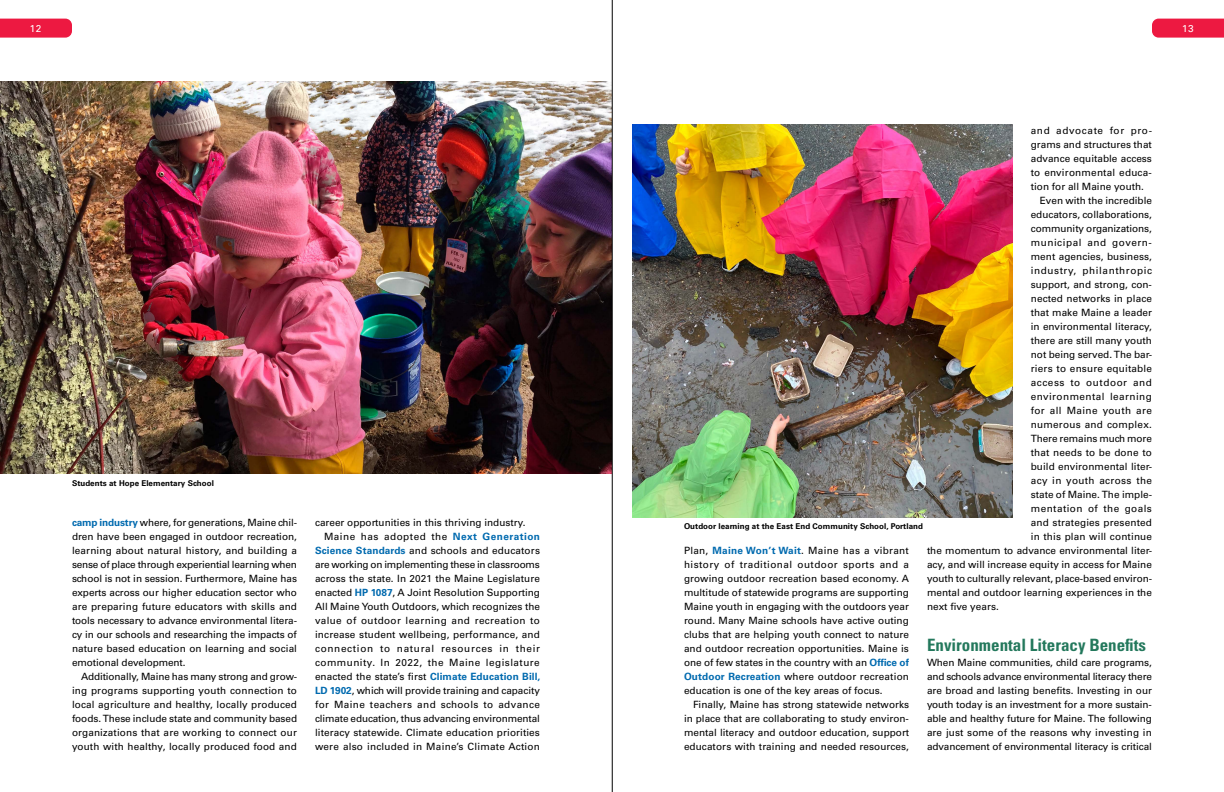
<style>
.page{position:relative;width:1224px;height:792px;background:#fff}
.page>*{position:absolute;margin:0;border:0;box-sizing:border-box;transform-origin:0 0}
.t1{font:700 condensed 17px "Univers LT Pro";color:#23785c}
.t2{font:10px/14px "Univers LT Pro 55 Roman";letter-spacing:.005em;color:#000;text-align:justify}
.t3{font:10px "Univers LT Pro 55 Roman";letter-spacing:.035em;color:#000}
.t4{font:10px "Univers LT Pro 55 Roman";letter-spacing:.045em;color:#000}
.t5{font:10px "Univers LT Pro 55 Roman";letter-spacing:-.015em;color:#000}
.t6{font:10px "Univers LT Pro 55 Roman";letter-spacing:.05em;color:#000}
.t7{font:10px "Univers LT Pro 55 Roman";letter-spacing:.065em;color:#000}
.t8{font:10px "Univers LT Pro 55 Roman";letter-spacing:.055em;color:#000}
.t9{font:10px "Univers LT Pro 55 Roman";letter-spacing:.06em;color:#000}
.t10{font:10px "Univers LT Pro 55 Roman";color:#fff}
.t11{font:700 8px "Univers LT Pro 65";letter-spacing:.005em;color:#000}
.s1{font-family:"Univers LT Pro 65";font-weight:700;color:#006aaf}
</style>
<div class="page">
<img style="left:0;top:82px;width:612px;height:392px">
<img style="left:632px;top:125px;width:381px;height:392px">
<svg style="left:1152px;top:19px;width:72px;height:19px"></svg>
<svg style="left:0;top:19px;width:72px;height:19px"></svg>
<hr style="left:612px;top:0;width:1px;height:792px;background:#000">
<p class="t10" style="left:30px;top:21px;width:13px">12</p>
<p class="t10" style="left:1182px;top:21px;width:13px">13</p>
<p class="t11" style="left:72px;top:477px;width:143px">Students at Hope Elementary School</p>
<p class="t2" style="left:72px;top:515px;width:227px"><span class="s1">camp industry</span> where, for generations, Maine chil&shy;dren have been engaged in outdoor recreation, learning about natural history, and building a sense of place through experiential learning when school is not in session. Furthermore, Maine has experts across our higher education sector who are preparing future educators with skills and tools necessary to advance environmental litera&shy;cy in our schools and researching the impacts of nature based education on learning and social emotional development.</p>
<p class="t2" style="left:72px;top:669px;width:227px;text-indent:9px">Additionally, Maine has many strong and grow&shy;ing programs supporting youth connection to local agriculture and healthy, locally produced foods. These include state and community based organizations that are working to connect our youth with healthy, locally produced food and</p>
<p class="t2" style="left:315px;top:515px;width:212px">career opportunities in this thriving industry.</p>
<p class="t4" style="left:324px;top:530px;width:218px">Maine has adopted the <span class="s1">Next Generation</span></p>
<p class="t2" style="left:315px;top:543px;width:227px"><span class="s1">Science Standards</span> and schools and educators</p>
<p class="t5" style="left:315px;top:558px;width:226px">are working on implementing these in classrooms</p>
<p class="t2" style="left:315px;top:571px;width:226px">across the state. In 2021 the Maine Legislature</p>
<p class="t2" style="left:315px;top:585px;width:227px">enacted <span class="s1">HP 1087</span>, A Joint Resolution Supporting</p>
<p class="t2" style="left:315px;top:599px;width:227px">All Maine Youth Outdoors, which recognizes the</p>
<p class="t3" style="left:315px;top:614px;width:227px">value of outdoor learning and recreation to</p>
<p class="t2" style="left:315px;top:627px;width:226px">increase student wellbeing, performance, and</p>
<p class="t7" style="left:315px;top:642px;width:227px">connection to natural resources in their</p>
<p class="t4" style="left:315px;top:656px;width:226px">community. In 2022, the Maine legislature</p>
<p class="t2" style="left:315px;top:669px;width:227px">enacted the state’s first <span class="s1">Climate Education Bill,</span></p>
<p class="t2" style="left:315px;top:683px;width:227px"><span class="s1">LD 1902</span>, which will provide training and capacity</p>
<p class="t3" style="left:315px;top:698px;width:227px">for Maine teachers and schools to advance</p>
<p class="t5" style="left:315px;top:712px;width:226px">climate education, thus advancing environmental</p>
<p class="t2" style="left:315px;top:725px;width:226px">literacy statewide. Climate education priorities</p>
<p class="t2" style="left:315px;top:739px;width:227px">were also included in Maine’s Climate Action</p>
<p class="t9" style="left:1031px;top:124px;width:123px">and advocate for pro-</p>
<p class="t2" style="left:1031px;top:137px;width:123px">grams and structures that</p>
<p class="t2" style="left:1031px;top:151px;width:123px">advance equitable access</p>
<p class="t2" style="left:1031px;top:165px;width:123px">to environmental educa-</p>
<p class="t2" style="left:1031px;top:179px;width:115px">tion for all Maine youth.</p>
<p class="t2" style="left:1040px;top:193px;width:114px">Even with the incredible</p>
<p class="t2" style="left:1031px;top:207px;width:123px">educators, collaborations,</p>
<p class="t2" style="left:1031px;top:221px;width:123px">community organizations,</p>
<p class="t6" style="left:1031px;top:236px;width:123px">municipal and govern-</p>
<p class="t2" style="left:1031px;top:249px;width:123px">ment agencies, business,</p>
<p class="t8" style="left:1031px;top:264px;width:123px">industry, philanthropic</p>
<p class="t2" style="left:1031px;top:277px;width:123px">support, and strong, con-</p>
<p class="t2" style="left:1031px;top:291px;width:123px">nected networks in place</p>
<p class="t2" style="left:1031px;top:305px;width:123px">that make Maine a leader</p>
<p class="t2" style="left:1031px;top:319px;width:123px">in environmental literacy,</p>
<p class="t2" style="left:1031px;top:333px;width:123px">there are still many youth</p>
<p class="t2" style="left:1031px;top:347px;width:123px">not being served. The bar-</p>
<p class="t2" style="left:1031px;top:361px;width:123px">riers to ensure equitable</p>
<p class="t6" style="left:1031px;top:376px;width:123px">access to outdoor and</p>
<p class="t4" style="left:1031px;top:390px;width:123px">environmental learning</p>
<p class="t3" style="left:1031px;top:404px;width:123px">for all Maine youth are</p>
<p class="t2" style="left:1031px;top:417px;width:123px">numerous and complex.</p>
<p class="t2" style="left:1031px;top:431px;width:123px">There remains much more</p>
<p class="t2" style="left:1031px;top:445px;width:123px">that needs to be done to</p>
<p class="t2" style="left:1031px;top:459px;width:123px">build environmental liter-</p>
<p class="t3" style="left:1031px;top:474px;width:123px">acy in youth across the</p>
<p class="t2" style="left:1031px;top:487px;width:123px">state of Maine. The imple-</p>
<p class="t4" style="left:1031px;top:502px;width:123px">mentation of the goals</p>
<p class="t2" style="left:1031px;top:515px;width:123px">and strategies presented</p>
<p class="t2" style="left:1031px;top:529px;width:123px">in this plan will continue</p>
<p class="t2" style="left:927px;top:543px;width:226px">the momentum to advance environmental liter-</p>
<p class="t2" style="left:927px;top:557px;width:226px">acy, and will increase equity in access for Maine</p>
<p class="t2" style="left:927px;top:571px;width:227px">youth to culturally relevant, place-based environ-</p>
<p class="t2" style="left:927px;top:585px;width:227px">mental and outdoor learning experiences in the</p>
<p class="t2" style="left:927px;top:599px;width:73px">next five years.</p>
<h1 class="t1" style="left:927px;top:634px;width:221px">Environmental Literacy Benefits</h1>
<p class="t2" style="left:927px;top:655px;width:227px">When Maine communities, child care programs, and schools advance environmental literacy there are broad and lasting benefits. Investing in our youth today is an investment for a more sustain&shy;able and healthy future for Maine. The following are just some of the reasons why investing in advancement of environmental literacy is critical</p>
<p class="t11" style="left:684px;top:521px;width:240px">Outdoor learning at the East End Community School, Portland</p>
<p class="t2" style="left:684px;top:543px;width:227px">Plan, <span class="s1">Maine Won’t Wait</span>. Maine has a vibrant history of traditional outdoor sports and a growing outdoor recreation based economy. A multitude of statewide programs are supporting Maine youth in engaging with the outdoors year round. Many Maine schools have active outing clubs that are helping youth connect to nature and outdoor recreation opportunities. Maine is one of few states in the country with an <span class="s1">Office of Outdoor Recreation</span> where outdoor recreation education is one of the key areas of focus.</p>
<p class="t2" style="left:684px;top:697px;width:227px;text-indent:9px">Finally, Maine has strong statewide networks in place that are collaborating to study environ&shy;mental literacy and outdoor education, support educators with training and needed resources,</p>
</div>
